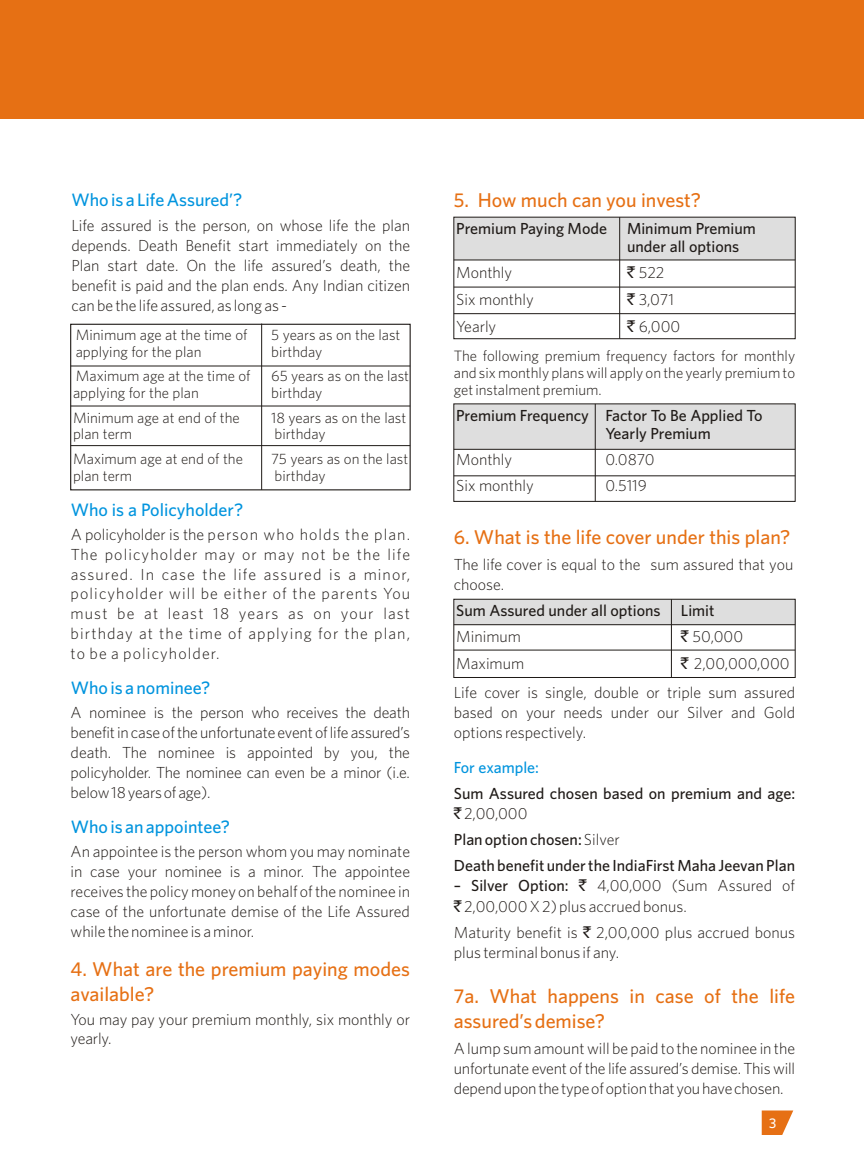
<style>
.page{position:relative;width:864px;height:1152px;background:#fff}
.page>*{position:absolute;margin:0;border:0;box-sizing:border-box;transform-origin:0 0}
.t1{font:700 20px/25.4px "Whitney";color:#e67014}
.t2{font:700 18px "Whitney";color:#0094de}
.t3{font:16px/19.8px "Whitney";color:#1f1a17;text-align:justify}
.t4{font:700 16px/18.4px "Whitney";color:#1f1a17}
.t5{font:500 16px "Whitney";color:#0094de}
.t6{font:15px/17px "Whitney";color:#1f1a17;text-align:justify}
.t7{font:700 14px "Whitney";color:#fff}
.s1{font-family:"Rupee Foradian"}
.s2{font-family:"Rupee Foradian";font-weight:400}
.s3{font-weight:400}
.s4{font-weight:700}
</style>
<div class="page">
<div style="left:70px;top:324px;width:341px;height:166px;border:1px solid #1f1a17"></div>
<hr style="left:71px;top:366px;width:339px;height:1px;background:#1f1a17">
<hr style="left:261px;top:324px;width:1px;height:166px;background:#1f1a17">
<hr style="left:71px;top:406px;width:339px;height:1px;background:#1f1a17">
<div style="left:0;top:0;width:864px;height:119px;background:#e67014"></div>
<svg style="left:762px;top:1111px;width:31px;height:24px"></svg>
<div style="left:454px;top:217px;width:341px;height:43px;background:#dedede"></div>
<div style="left:454px;top:217px;width:342px;height:122px;border:1px solid #1f1a17"></div>
<hr style="left:454px;top:260px;width:341px;height:1px;background:#1f1a17">
<hr style="left:619px;top:217px;width:1px;height:122px;background:#1f1a17">
<hr style="left:454px;top:287px;width:341px;height:1px;background:#1f1a17">
<hr style="left:71px;top:445px;width:339px;height:1px;background:#1f1a17">
<div style="left:454px;top:404px;width:341px;height:45px;background:#dedede"></div>
<div style="left:454px;top:404px;width:341px;height:98px;border:1px solid #1f1a17"></div>
<hr style="left:595px;top:404px;width:1px;height:97px;background:#1f1a17">
<hr style="left:454px;top:449px;width:341px;height:1px;background:#1f1a17">
<hr style="left:454px;top:475px;width:341px;height:1px;background:#1f1a17">
<div style="left:454px;top:599px;width:341px;height:25px;background:#dedede"></div>
<div style="left:454px;top:599px;width:341px;height:79px;border:1px solid #1f1a17"></div>
<hr style="left:671px;top:599px;width:1px;height:78px;background:#1f1a17">
<hr style="left:454px;top:624px;width:341px;height:1px;background:#1f1a17">
<hr style="left:454px;top:650px;width:341px;height:1px;background:#1f1a17">
<hr style="left:454px;top:313px;width:341px;height:1px;background:#1f1a17">
<p class="t2" style="left:71px;top:193px;width:173px">Who is a Life Assured’?</p>
<p class="t3" style="left:71px;top:217px;width:340px">Life assured is the person, on whose life the plan depends. Death Benefit start immediately on the Plan start date. On the life assured’s death, the benefit is paid and the plan ends. Any Indian citizen can be the life assured, as long as -</p>
<p class="t6" style="left:76px;top:327px;width:173px">Minimum age at the time of</p>
<p class="t6" style="left:271px;top:327px;width:131px">5 years as on the last</p>
<p class="t6" style="left:76px;top:344px;width:127px">applying for the plan</p>
<p class="t6" style="left:271px;top:344px;width:53px">birthday</p>
<p class="t6" style="left:76px;top:369px;width:176px">Maximum age at the time of</p>
<p class="t6" style="left:271px;top:369px;width:139px">65 years as on the last</p>
<p class="t6" style="left:73px;top:386px;width:127px">applying for the plan</p>
<p class="t6" style="left:271px;top:386px;width:53px">birthday</p>
<p class="t6" style="left:73px;top:410px;width:168px">Minimum age at end of the</p>
<p class="t6" style="left:271px;top:410px;width:137px">18 years as on the last</p>
<p class="t6" style="left:73px;top:427px;width:61px">plan term</p>
<p class="t6" style="left:275px;top:427px;width:53px">birthday</p>
<p class="t6" style="left:73px;top:451px;width:171px">Maximum age at end of the</p>
<p class="t6" style="left:271px;top:451px;width:139px">75 years as on the last</p>
<p class="t6" style="left:73px;top:468px;width:61px">plan term</p>
<p class="t6" style="left:275px;top:468px;width:53px">birthday</p>
<p class="t2" style="left:71px;top:503px;width:174px">Who is a Policyholder?</p>
<p class="t3" style="left:71px;top:526px;width:341px">A policyholder is the person who holds the plan.<br>The policyholder may or may not be the life assured. In case the life assured is a minor, policyholder will be either of the parents You must be at least 18 years as on your last birthday at the time of applying for the plan, to be a policyholder.</p>
<p class="t2" style="left:71px;top:682px;width:141px">Who is a nominee?</p>
<p class="t3" style="left:71px;top:704px;width:341px">A nominee is the person who receives the death benefitin case ofthe unfortunate event oflife assured’s death. The nominee is appointed by you, the policyholder. The nominee can even be a minor (i.e. below18yearsofage).</p>
<p class="t2" style="left:71px;top:820px;width:161px">Who is an appointee?</p>
<p class="t3" style="left:71px;top:843px;width:341px">An appointee is the person whom you may nominate in case your nominee is a minor. The appointee receives the policy money on behalf of the nominee in case of the unfortunate demise of the Life Assured while the nominee is a minor.</p>
<p class="t1" style="left:71px;top:958px;width:341px">4. What are the premium paying modes available?</p>
<p class="t3" style="left:71px;top:1010px;width:341px">You may pay your premium monthly, six monthly or yearly.</p>
<p class="t1" style="left:454px;top:189px;width:249px">5. How much can you invest?</p>
<p class="t4" style="left:627px;top:220px;width:130px;text-indent:-171px">Premium Paying Mode Minimum Premium under all options</p>
<p class="t3" style="left:456px;top:264px;width:57px">Monthly</p>
<p class="t3" style="left:627px;top:264px;width:39px"><span class="s1">`</span> 522</p>
<p class="t3" style="left:456px;top:291px;width:79px">Six monthly</p>
<p class="t3" style="left:627px;top:291px;width:49px"><span class="s1">`</span> 3,071</p>
<p class="t3" style="left:456px;top:318px;width:42px">Yearly</p>
<p class="t3" style="left:627px;top:318px;width:55px"><span class="s1">`</span> 6,000</p>
<p class="t6" style="left:454px;top:348px;width:343px">The following premium frequency factors for monthly and six monthly plans will apply on the yearly premium to get instalment premium.</p>
<p class="t4" style="left:605px;top:407px;width:159px;text-indent:-149px">Premium Frequency Factor To Be Applied To<br>Yearly Premium</p>
<p class="t3" style="left:456px;top:451px;width:57px">Monthly</p>
<p class="t3" style="left:605px;top:451px;width:51px">0.0870</p>
<p class="t3" style="left:456px;top:477px;width:79px">Six monthly</p>
<p class="t3" style="left:605px;top:477px;width:43px">0.5119</p>
<p class="t1" style="left:454px;top:526px;width:338px">6. What is the life cover under this plan?</p>
<p class="t3" style="left:454px;top:556px;width:341px">The life cover is equal to the sum assured that you choose.</p>
<p class="t4" style="left:456px;top:602px;width:206px">Sum Assured under all options</p>
<p class="t4" style="left:681px;top:602px;width:35px">Limit</p>
<p class="t3" style="left:456px;top:628px;width:66px">Minimum</p>
<p class="t3" style="left:681px;top:628px;width:64px"><span class="s1">`</span> 50,000</p>
<p class="t3" style="left:456px;top:655px;width:70px">Maximum</p>
<p class="t3" style="left:681px;top:655px;width:110px"><span class="s1">`</span> 2,00,000,000</p>
<p class="t3" style="left:454px;top:684px;width:343px">Life cover is single, double or triple sum assured based on your needs under our Silver and Gold options respectively.</p>
<p class="t5" style="left:454px;top:761px;width:87px">For example:</p>
<p class="t4" style="left:454px;top:785px;width:343px;line-height:19.8px">Sum Assured chosen based on premium and age: <span class="s2">`</span> <span class="s3">2,00,000</span></p>
<p class="t4" style="left:454px;top:828px;width:343px;line-height:25.8px">Plan option chosen: <span class="s3">Silver<br></span>Death benefit under the IndiaFirst Maha Jeevan Plan</p>
<p class="t3" style="left:454px;top:877px;width:343px;line-height:20.4px"><span class="s4">– Silver Option:</span> <span class="s1">`</span> 4,00,000 (Sum Assured of <span class="s1">`</span> 2,00,000 X 2) plus accrued bonus.</p>
<p class="t3" style="left:454px;top:923px;width:343px;line-height:20.4px">Maturity benefit is <span class="s1">`</span> 2,00,000 plus accrued bonus plus terminal bonus if any.</p>
<p class="t1" style="left:454px;top:985px;width:343px">7a. What happens in case of the life assured’s demise?</p>
<p class="t3" style="left:454px;top:1040px;width:343px">A lump sum amount will be paid to the nominee in the unfortunate event of the life assured’s demise. This will dependuponthetypeofoptionthatyouhavechosen.</p>
<p class="t7" style="left:769px;top:1117px;width:9px">3</p>
</div>
